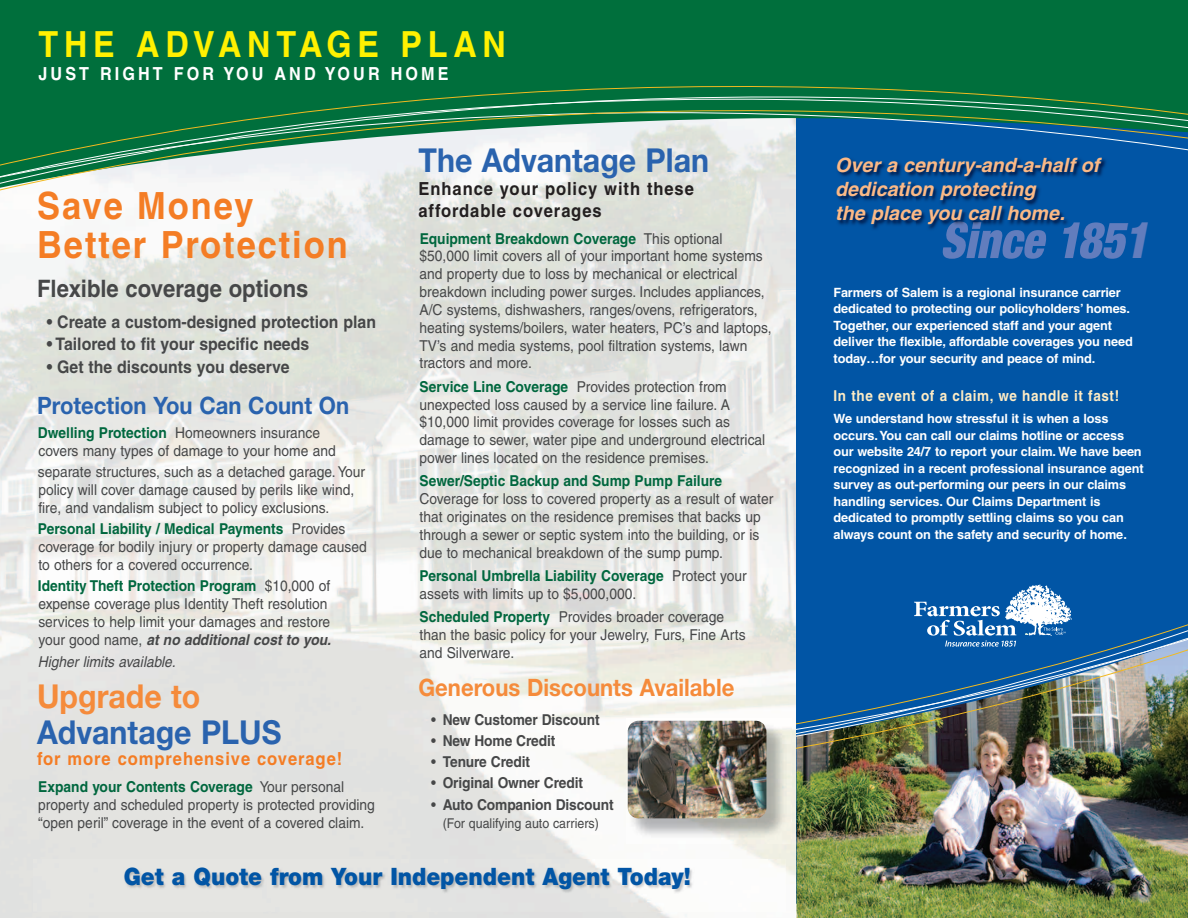
<style>
.page{position:relative;width:1188px;height:918px;background:#fff}
.page>*{position:absolute;margin:0;border:0;box-sizing:border-box;transform-origin:0 0}
.t1{font:700 37.5px/38.7px "Helvetica";letter-spacing:.055em;color:#f47d25;scale:.92 1}
.t2{font:700 36px "Helvetica";letter-spacing:.18em;color:#fff101;scale:.9 1}
.t3{font:700 33px "Helvetica Neue";color:#2a63ae;scale:.92 1}
.t4{font:700 33px "Helvetica Neue";color:#f58b3b;scale:.92 1}
.t5{font:900 24px "Helvetica Neue";color:#0155a5;scale:.92 1}
.t6{font:700 24px "Helvetica Neue";color:#f58b3b;scale:.92 1}
.t7{font:700 24px "Helvetica";color:#464748;scale:.92 1}
.t8{font:700 24px "Helvetica Neue";color:#2a63ae;scale:.92 1}
.t9{font:italic 700 19.65px/24px "Helvetica";color:#fbb986}
.t10{font:700 18px/22.5px "Helvetica";letter-spacing:.055em;color:#231f20;scale:.92 1}
.t11{font:700 18px "Helvetica";letter-spacing:.055em;color:#f47d25;scale:.92 1}
.t12{font:700 18px "Helvetica";letter-spacing:.19em;color:#fff;scale:.9 1}
.t13{font:700 17.25px "Helvetica";color:#464748;scale:.92 1}
.t14{font:15px/17.9px "Helvetica";color:#464748;scale:.92 1}
.t15{font:700 15px "Helvetica";letter-spacing:-.01em;color:#464748;scale:.92 1}
.t16{font:700 15px "Helvetica";color:#00673e;scale:.92 1}
.t17{font:700 15px "Helvetica";letter-spacing:.045em;color:#feecc5;scale:.9 1}
.t18{font:italic 15px "Helvetica";color:#464748;scale:.92 1}
.t19{font:13.5px "Helvetica";color:#464748;scale:.92 1}
.t20{font:700 12.75px/16.5px "Helvetica";letter-spacing:-.01em;color:#fff}
.s1{font-weight:700;color:#00673e}
.s2{font-weight:700;font-style:italic}
.s3{font-weight:400}
</style>
<div class="page">
<img style="left:0;top:209px;width:796px;height:709px">
<div style="left:796px;top:209px;width:392px;height:406px;background:#0155a5"></div>
<div style="left:0;top:0;width:1188px;height:209px;background:#006f3c"></div>
<svg style="left:0;top:70px;width:1188px;height:138px"></svg>
<img style="left:34px;top:859px;width:751px;height:53px">
<svg style="left:914px;top:585px;width:158px;height:30px"></svg>
<img style="left:796px;top:812px;width:392px;height:106px">
<img style="left:796px;top:615px;width:392px;height:197px">
<img style="left:626px;top:719px;width:165px;height:124px">
<img style="left:628px;top:721px;width:138px;height:97px;border-radius:11px">
<img style="left:825px;top:151px;width:301px;height:108px">
<img style="left:942px;top:221px;width:105px;height:38px">
<img style="left:1063px;top:222px;width:63px;height:37px">
<h2 class="t2" style="left:39px;top:31px;width:521px">THE ADVANTAGE PLAN</h2>
<p class="t12" style="left:39px;top:67px;width:457px">JUST RIGHT FOR YOU AND YOUR HOME</p>
<h1 class="t1" style="left:37px;top:190px;width:339px">Save Money<br>Better Protection</h1>
<h3 class="t7" style="left:37px;top:279px;width:296px">Flexible coverage options</h3>
<p class="t13" style="left:47px;top:315px;width:359px">• Create a custom-designed protection plan</p>
<p class="t13" style="left:47px;top:338px;width:287px">• Tailored to fit your specific needs</p>
<p class="t13" style="left:47px;top:360px;width:266px">• Get the discounts you deserve</p>
<h3 class="t8" style="left:37px;top:397px;width:341px">Protection You Can Count On</h3>
<p class="t14" style="left:38px;top:425px;width:325px"><span class="s1">Dwelling Protection</span> Homeowners insurance covers many types of damage to your home and</p>
<p class="t14" style="left:38px;top:464px;width:357px">separate structures, such as a detached garage. Your policy will cover damage caused by perils like wind, fire, and vandalism subject to policy exclusions.</p>
<p class="t14" style="left:38px;top:521px;width:359px"><span class="s1">Personal Liability / Medical Payments</span> Provides coverage for bodily injury or property damage caused to others for a covered occurrence.</p>
<p class="t14" style="left:38px;top:579px;width:320px"><span class="s1">Identity Theft Protection Program</span> $10,000 of expense coverage plus Identity Theft resolution services to help limit your damages and restore your good name, <span class="s2">at no additional cost to you.</span></p>
<p class="t18" style="left:38px;top:657px;width:151px">Higher limits available.</p>
<h3 class="t4" style="left:37px;top:685px;width:179px">Upgrade to</h3>
<h3 class="t3" style="left:37px;top:721px;width:267px">Advantage PLUS</h3>
<p class="t11" style="left:37px;top:752px;width:333px">for more comprehensive coverage!</p>
<p class="t14" style="left:38px;top:779px;width:368px"><span class="s1">Expand your Contents Coverage</span> Your personal property and scheduled property is protected providing “open peril” coverage in the event of a covered claim.</p>
<h3 class="t3" style="left:419px;top:148px;width:317px">The Advantage Plan</h3>
<p class="t10" style="left:419px;top:179px;width:301px">Enhance your policy with these affordable coverages</p>
<p class="t14" style="left:420px;top:231px;width:384px"><span class="s1">Equipment Breakdown Coverage</span> This optional $50,000 limit covers all of your important home systems and property due to loss by mechanical or electrical breakdown including power surges. Includes appliances, A/C systems, dishwashers, ranges/ovens, refrigerators, heating systems/boilers, water heaters, PC’s and laptops, TV’s and media systems, pool filtration systems, lawn tractors and more.</p>
<p class="t14" style="left:420px;top:379px;width:377px"><span class="s1">Service Line Coverage</span> Provides protection from unexpected loss caused by a service line failure. A $10,000 limit provides coverage for losses such as damage to sewer, water pipe and underground electrical power lines located on the residence premises.</p>
<p class="t16" style="left:420px;top:476px;width:330px">Sewer/Septic Backup and Sump Pump Failure</p>
<p class="t14" style="left:420px;top:491px;width:386px">Coverage for loss to covered property as a result of water that originates on the residence premises that backs up through a sewer or septic system into the building, or is due to mechanical breakdown of the sump pump.</p>
<p class="t14" style="left:420px;top:568px;width:357px"><span class="s1">Personal Umbrella Liability Coverage</span> Protect your assets with limits up to $5,000,000.</p>
<p class="t14" style="left:420px;top:609px;width:356px"><span class="s1">Scheduled Property</span> Provides broader coverage than the basic policy for your Jewelry, Furs, Fine Arts and Silverware.</p>
<h3 class="t6" style="left:419px;top:679px;width:345px">Generous Discounts Available</h3>
<p class="t15" style="left:431px;top:714px;width:185px"><span class="s3">•</span> New Customer Discount</p>
<p class="t15" style="left:431px;top:735px;width:136px"><span class="s3">•</span> New Home Credit</p>
<p class="t15" style="left:431px;top:756px;width:109px"><span class="s3">•</span> Tenure Credit</p>
<p class="t15" style="left:431px;top:778px;width:167px"><span class="s3">•</span> Original Owner Credit</p>
<p class="t15" style="left:431px;top:799px;width:200px"><span class="s3">•</span> Auto Companion Discount</p>
<p class="t19" style="left:443px;top:818px;width:171px">(For qualifying auto carriers)</p>
<h3 class="t5" style="left:124px;top:867px;width:618px">Get a Quote from Your Independent Agent Today!</h3>
<h3 class="t9" style="left:835px;top:155px;width:266px">Over a century-and-a-half of dedication protecting<br>the place you call home.</h3>
<p class="t20" style="left:834px;top:285px;width:301px">Farmers of Salem is a regional insurance carrier dedicated to protecting our policyholders’ homes.<br>Together, our experienced staff and your agent deliver the flexible, affordable coverages you need today…for your security and peace of mind.</p>
<p class="t17" style="left:834px;top:390px;width:319px">In the event of a claim, we handle it fast!</p>
<p class="t20" style="left:834px;top:412px;width:312px">We understand how stressful it is when a loss occurs.You can call our claims hotline or access our website 24/7 to report your claim. We have been recognized in a recent professional insurance agent survey as out-performing our peers in our claims handling services. Our Claims Department is dedicated to promptly settling claims so you can always count on the safety and security of home.</p>
</div>
